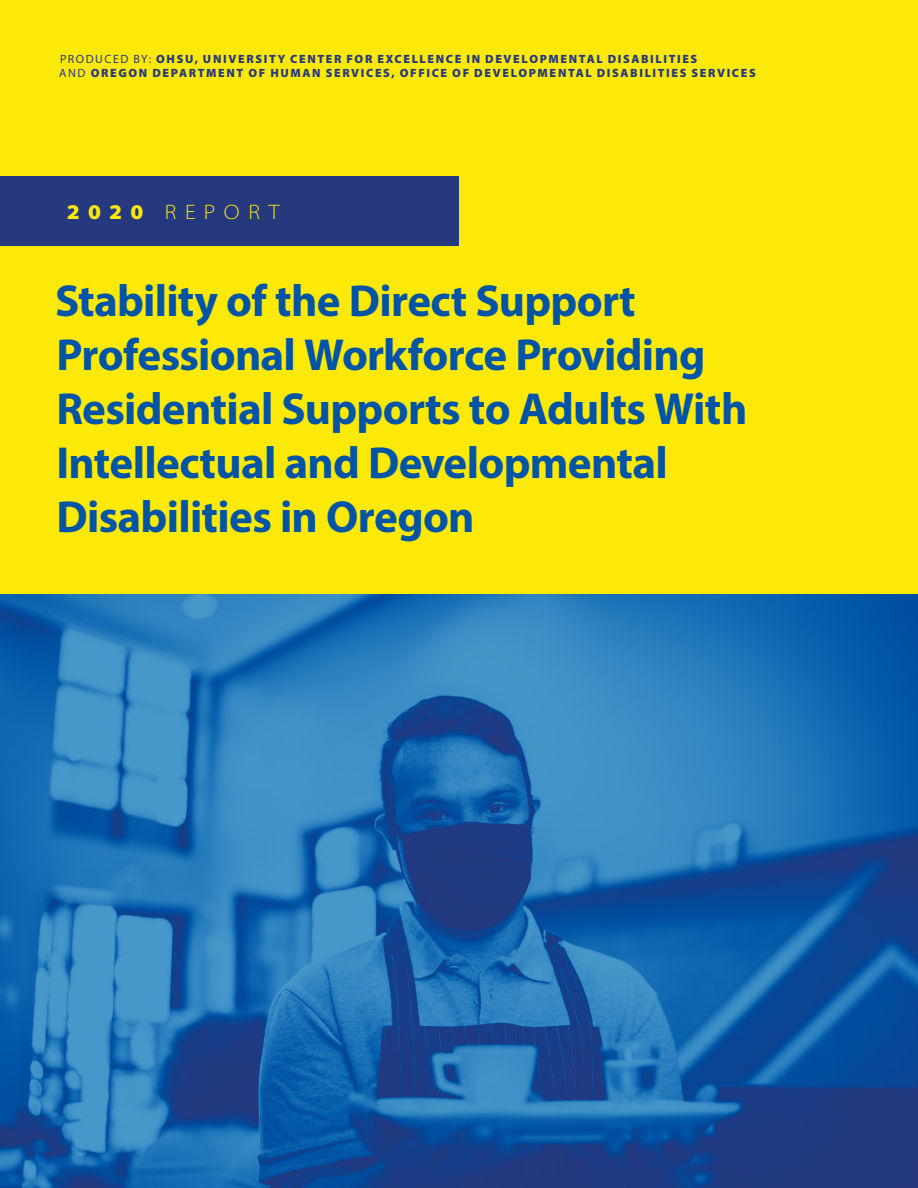
<style>
.page{position:relative;width:918px;height:1188px;background:#fff}
.page>*{position:absolute;margin:0;border:0;box-sizing:border-box;transform-origin:0 0}
.t1{font:700 45px/54px "Myriad Pro";letter-spacing:-.015em;color:#0054a6}
.t2{font:300 semi-expanded 21px "Myriad Pro";letter-spacing:.415em;color:#fde907}
.t3{font:900 12px/14.4px "Myriad Pro";letter-spacing:.135em;color:#27397e}
.s1{font-weight:400}
.s2{font-weight:900}
</style>
<div class="page">
<div style="left:0;top:0;width:918px;height:594px;background:#fde907"></div>
<img style="left:0;top:594px;width:918px;height:594px">
<div style="left:0;top:176px;width:459px;height:70px;background:#27397e"></div>
<p class="t3" style="left:59px;top:51px;width:698px"><span class="s1">PRODUCED BY:</span> OHSU, UNIVERSITY CENTER FOR EXCELLENCE IN DEVELOPMENTAL DISABILITIES<br><span class="s1">AND</span> OREGON DEPARTMENT OF HUMAN SERVICES, OFFICE OF DEVELOPMENTAL DISABILITIES SERVICES</p>
<p class="t2" style="left:67px;top:199px;width:214px"><span class="s2">2020</span> REPORT</p>
<p class="t1" style="left:55px;top:272px;width:694px">Stability of the Direct Support<br>Professional Workforce Providing<br>Residential Supports to Adults With<br>Intellectual and Developmental<br>Disabilities in Oregon</p>
</div>
